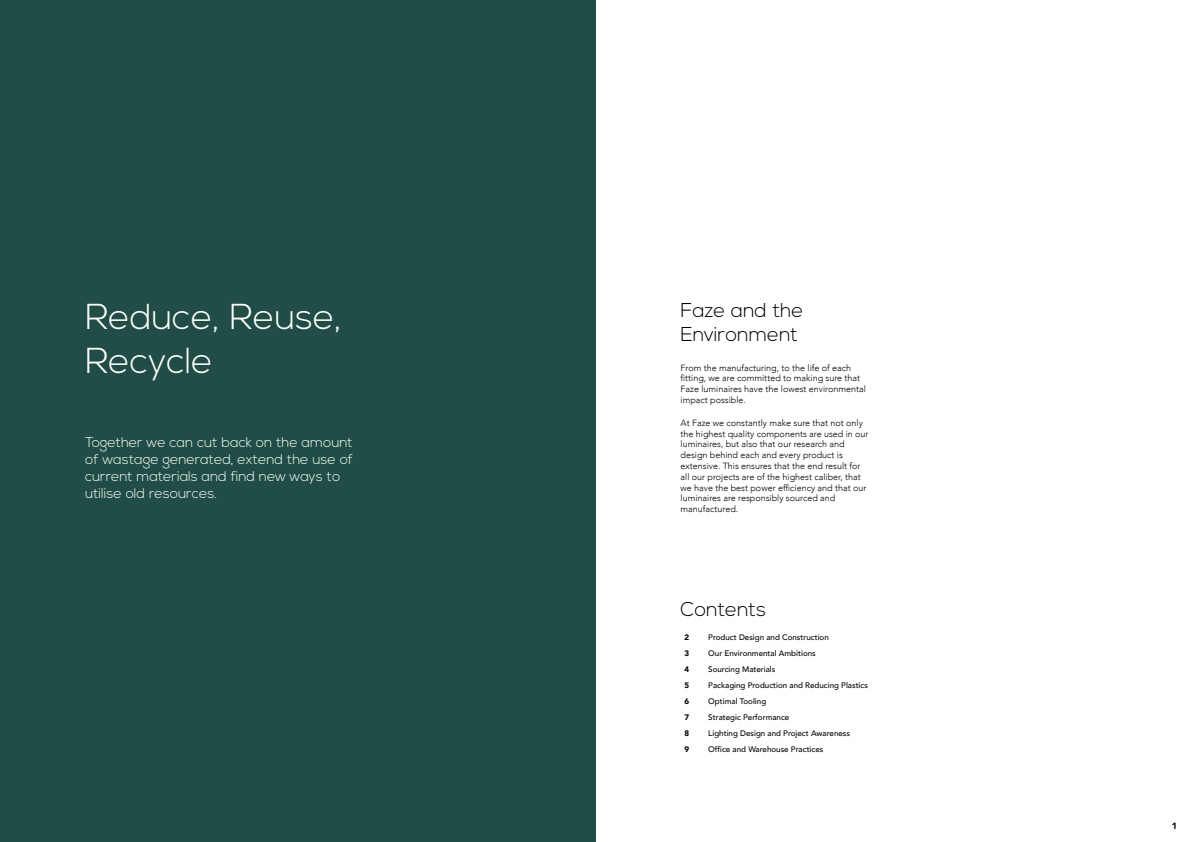
<style>
.page{position:relative;width:1191px;height:842px;background:#fff}
.page>*{position:absolute;margin:0;border:0;box-sizing:border-box;transform-origin:0 0}
.t1{font:300 36px/43.2px "Nexa";color:#fff}
.t2{font:300 20px/24px "Nexa";color:#000}
.t3{font:300 14px/16.8px "Nexa";color:#fff}
.t4{font:300 9px/10.8px "Avenir";color:#000}
.t5{font:900 9px "Avenir";color:#000}
.t6{font:500 8px "Avenir";color:#000}
.t7{font:900 8px "Avenir";color:#000}
</style>
<div class="page">
<div style="left:0;top:0;width:595px;height:842px;background:#204e47"></div>
<h1 class="t1" style="left:85px;top:297px;width:258px">Reduce, Reuse,<br>Recycle</h1>
<h3 class="t3" style="left:85px;top:434px;width:270px">Together we can cut back on the amount of wastage generated, extend the use of current materials and find new ways to utilise old resources.</h3>
<h2 class="t2" style="left:680px;top:299px;width:124px">Faze and the<br>Environment</h2>
<p class="t4" style="left:680px;top:362px;width:187px">From the manufacturing, to the life of each fitting, we are committed to making sure that Faze luminaires have the lowest environmental impact possible.</p>
<p class="t4" style="left:680px;top:417px;width:189px">At Faze we constantly make sure that not only the highest quality components are used in our luminaires, but also that our research and design behind each and every product is extensive. This ensures that the end result for all our projects are of the highest caliber, that we have the best power efficiency and that our luminaires are responsibly sourced and manufactured.</p>
<h2 class="t2" style="left:680px;top:598px;width:87px">Contents</h2>
<p class="t7" style="left:684px;top:631px;width:6px">2</p>
<p class="t6" style="left:708px;top:630px;width:122px">Product Design and Construction</p>
<p class="t7" style="left:684px;top:647px;width:6px">3</p>
<p class="t6" style="left:708px;top:646px;width:109px">Our Environmental Ambitions</p>
<p class="t7" style="left:684px;top:663px;width:6px">4</p>
<p class="t6" style="left:708px;top:662px;width:69px">Sourcing Materials</p>
<p class="t7" style="left:684px;top:679px;width:6px">5</p>
<p class="t6" style="left:708px;top:678px;width:161px">Packaging Production and Reducing Plastics</p>
<p class="t7" style="left:684px;top:695px;width:6px">6</p>
<p class="t6" style="left:708px;top:694px;width:59px">Optimal Tooling</p>
<p class="t7" style="left:684px;top:711px;width:6px">7</p>
<p class="t6" style="left:708px;top:710px;width:83px">Strategic Performance</p>
<p class="t7" style="left:684px;top:727px;width:6px">8</p>
<p class="t6" style="left:708px;top:726px;width:143px">Lighting Design and Project Awareness</p>
<p class="t7" style="left:684px;top:743px;width:6px">9</p>
<p class="t6" style="left:708px;top:742px;width:117px">Office and Warehouse Practices</p>
<p class="t5" style="left:1171px;top:818px;width:7px">1</p>
</div>
